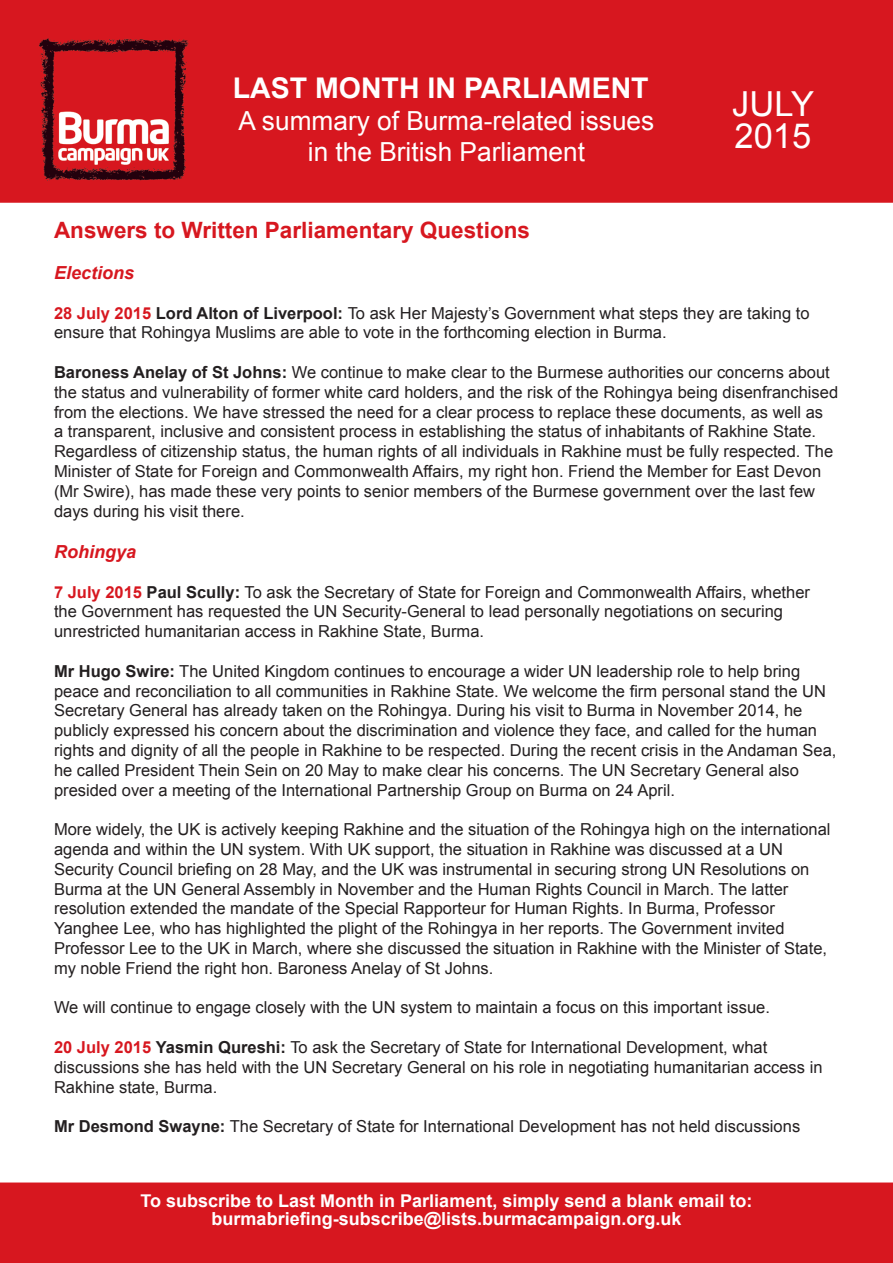
<style>
.page{position:relative;width:893px;height:1263px;background:#fff}
.page>*{position:absolute;margin:0;border:0;box-sizing:border-box;transform-origin:0 0}
.t1{font:34.5px "Arial";color:#fff}
.t2{font:700 28.5px "Arial";color:#fff}
.t3{font:26.25px/31.5px "Arial";color:#fff;text-align:center}
.t4{font:700 22.5px "Arial";color:#d7171f}
.t5{font:700 18px/18px "Arial";color:#fff;text-align:center}
.t6{font:italic 700 18px "Arial";color:#d7171f}
.t7{font:16.5px/19.8px "Arial";color:#231f20}
.s1{font-weight:700;color:#d7171f}
.s2{font-weight:700}
</style>
<div class="page">
<div style="left:0;top:0;width:893px;height:203px;background:#d7171f;border:2px solid #d7171f"></div>
<img style="left:39px;top:38px;width:150px;height:143px">
<div style="left:0;top:1182px;width:893px;height:81px;background:#d7171f;border:2px solid #d7171f"></div>
<h2 class="t2" style="left:233px;top:69px;width:417px">LAST MONTH IN PARLIAMENT</h2>
<h3 class="t3" style="left:239px;top:105px;width:417px">A summary of Burma-related issues in the British Parliament</h3>
<p class="t1" style="left:732px;top:82px;width:83px">JULY</p>
<p class="t1" style="left:734px;top:113px;width:78px">2015</p>
<p class="t4" style="left:54px;top:215px;width:477px">Answers to Written Parliamentary Questions</p>
<p class="t6" style="left:54px;top:261px;width:82px">Elections</p>
<p class="t7" style="left:54px;top:303px;width:757px"><span class="s1">28 July 2015</span> <span class="s2">Lord Alton of Liverpool:</span> To ask Her Majesty’s Government what steps they are taking to ensure that Rohingya Muslims are able to vote in the forthcoming election in Burma.</p>
<p class="t7" style="left:54px;top:362px;width:786px"><span class="s2">Baroness Anelay of St Johns:</span> We continue to make clear to the Burmese authorities our concerns about the status and vulnerability of former white card holders, and the risk of the Rohingya being disenfranchised from the elections. We have stressed the need for a clear process to replace these documents, as well as<br>a transparent, inclusive and consistent process in establishing the status of inhabitants of Rakhine State.<br>Regardless of citizenship status, the human rights of all individuals in Rakhine must be fully respected. The Minister of State for Foreign and Commonwealth Affairs, my right hon. Friend the Member for East Devon (Mr Swire), has made these very points to senior members of the Burmese government over the last few days during his visit there.</p>
<p class="t6" style="left:54px;top:540px;width:84px">Rohingya</p>
<p class="t7" style="left:54px;top:582px;width:758px"><span class="s1">7 July 2015</span> <span class="s2">Paul Scully:</span> To ask the Secretary of State for Foreign and Commonwealth Affairs, whether the Government has requested the UN Security-General to lead personally negotiations on securing unrestricted humanitarian access in Rakhine State, Burma.</p>
<p class="t7" style="left:54px;top:661px;width:784px"><span class="s2">Mr Hugo Swire:</span> The United Kingdom continues to encourage a wider UN leadership role to help bring peace and reconciliation to all communities in Rakhine State. We welcome the firm personal stand the UN Secretary General has already taken on the Rohingya. During his visit to Burma in November 2014, he publicly expressed his concern about the discrimination and violence they face, and called for the human rights and dignity of all the people in Rakhine to be respected. During the recent crisis in the Andaman Sea, he called President Thein Sein on 20 May to make clear his concerns. The UN Secretary General also presided over a meeting of the International Partnership Group on Burma on 24 April.</p>
<p class="t7" style="left:54px;top:820px;width:778px">More widely, the UK is actively keeping Rakhine and the situation of the Rohingya high on the international agenda and within the UN system. With UK support, the situation in Rakhine was discussed at a UN Security Council briefing on 28 May, and the UK was instrumental in securing strong UN Resolutions on Burma at the UN General Assembly in November and the Human Rights Council in March. The latter resolution extended the mandate of the Special Rapporteur for Human Rights. In Burma, Professor Yanghee Lee, who has highlighted the plight of the Rohingya in her reports. The Government invited Professor Lee to the UK in March, where she discussed the situation in Rakhine with the Minister of State, my noble Friend the right hon. Baroness Anelay of St Johns.</p>
<p class="t7" style="left:54px;top:998px;width:717px">We will continue to engage closely with the UN system to maintain a focus on this important issue.</p>
<p class="t7" style="left:54px;top:1037px;width:770px"><span class="s1">20 July 2015</span> <span class="s2">Yasmin Qureshi:</span> To ask the Secretary of State for International Development, what discussions she has held with the UN Secretary General on his role in negotiating humanitarian access in<br>Rakhine state, Burma.</p>
<p class="t7" style="left:54px;top:1117px;width:748px"><span class="s2">Mr Desmond Swayne:</span> The Secretary of State for International Development has not held discussions</p>
<p class="t5" style="left:141px;top:1193px;width:613px">To subscribe to Last Month in Parliament, simply send a blank email to: burmabriefing-subscribe@lists.burmacampaign.org.uk</p>
</div>
